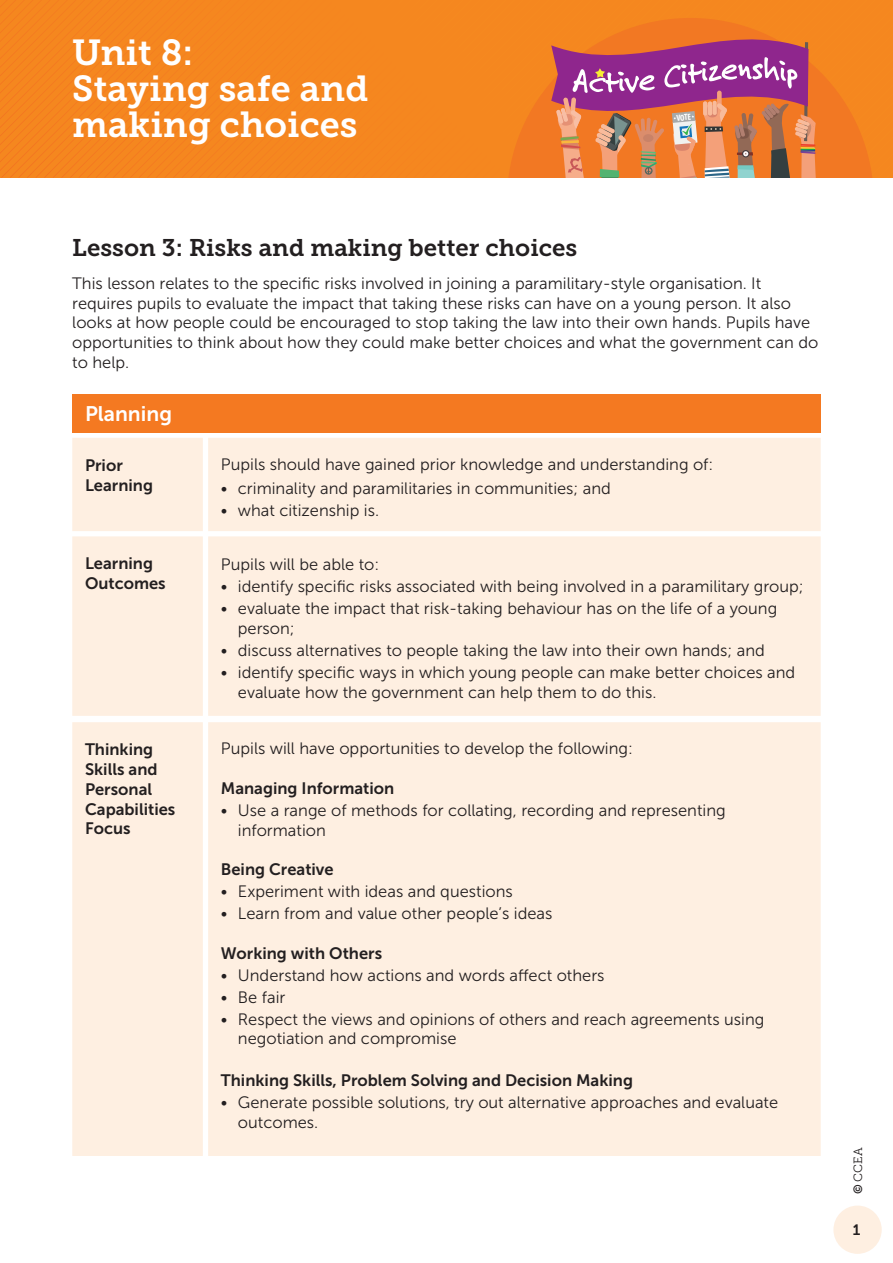
<style>
.page{position:relative;width:893px;height:1263px;background:#fff}
.page>*{position:absolute;margin:0;border:0;box-sizing:border-box;transform-origin:0 0}
.t1{font:36px/36px "Museo Slab 700";color:#fff}
.H1{font:24px "Museo Slab 700";color:#231f20}
.Table_H1{font:21px "Museo Sans 700";color:#fff}
.Body_Text{font:16.5px/19.8px "Museo Sans 300";color:#231f20}
.Table_H2_Black{font:16.5px "Museo Sans 700";color:#231f20}
.Table_Body_Text{font:16.5px "Museo Sans 300";color:#231f20}
.Table_H2{font:16.5px/19.8px "Museo Sans 700";color:#231f20}
.Table_H2_Black-2{font:16.5px "Museo Sans 300";color:#231f20}
.t2{font:15px "Museo Slab 700";color:#231f20}
.t3{font:12px "Museo Slab 300";color:#231f20}
.t4{font:700 condensed 9px "Myriad Pro";color:#fff}
.s1{font-family:"Museo Sans 700"}
</style>
<div class="page">
<svg style="left:0;top:0;width:893px;height:178px;background:#e97e30"></svg>
<div style="left:833px;top:1205px;width:49px;height:49px;background:#feefe1;border-radius:50%"></div>
<div style="left:208px;top:536px;width:613px;height:180px;background:#feefe1"></div>
<div style="left:72px;top:722px;width:131px;height:434px;background:#feefe1"></div>
<div style="left:208px;top:722px;width:613px;height:434px;background:#feefe1"></div>
<div style="left:72px;top:438px;width:131px;height:278px;background:#feefe1"></div>
<div style="left:208px;top:438px;width:613px;height:93px;background:#feefe1"></div>
<div style="left:72px;top:394px;width:749px;height:38px;background:#f47921"></div>
<h1 class="t1" style="left:72px;top:35px;width:298px">Unit 8:<br>Staying safe and making choices</h1>
<p class="t4" style="left:676px;top:113px;width:16px;rotate:-6deg">VOTE</p>
<p class="H1" style="left:72px;top:234px;width:507px">Lesson 3: Risks and making better choices</p>
<p class="Body_Text" style="left:72px;top:273px;width:748px">This lesson relates to the specific risks involved in joining a paramilitary-style organisation. It requires pupils to evaluate the impact that taking these risks can have on a young person. It also looks at how people could be encouraged to stop taking the law into their own hands. Pupils have opportunities to think about how they could make better choices and what the government can do to help.</p>
<p class="Table_H1" style="left:85px;top:402px;width:88px">Planning</p>
<p class="Table_H2" style="left:85px;top:455px;width:39px">Prior</p>
<p class="Table_H2" style="left:85px;top:475px;width:69px">Learning</p>
<p class="Table_Body_Text" style="left:221px;top:455px;width:494px">Pupils should have gained prior knowledge and understanding of:</p>
<p class="Body_Text" style="left:221px;top:479px;width:392px">• criminality and paramilitaries in communities; and</p>
<p class="Body_Text" style="left:221px;top:500px;width:160px">• what citizenship is.</p>
<p class="Table_H2" style="left:85px;top:554px;width:82px">Learning<br>Outcomes</p>
<p class="Table_Body_Text" style="left:221px;top:556px;width:160px">Pupils will be able to:</p>
<p class="Body_Text" style="left:221px;top:577px;width:584px">• identify specific risks associated with being involved in a paramilitary group;</p>
<p class="Body_Text" style="left:238px;top:599px;width:541px;text-indent:-17px">• evaluate the impact that risk-taking behaviour has on the life of a young person;</p>
<p class="Body_Text" style="left:221px;top:640px;width:545px">• discuss alternatives to people taking the law into their own hands; and</p>
<p class="Body_Text" style="left:238px;top:662px;width:559px;text-indent:-17px">• identify specific ways in which young people can make better choices and evaluate how the government can help them to do this.</p>
<p class="Table_H2" style="left:85px;top:739px;width:92px">Thinking<br>Skills and<br>Personal<br>Capabilities<br>Focus</p>
<p class="Table_H2_Black-2" style="left:221px;top:740px;width:414px">Pupils will have opportunities to develop the following:</p>
<p class="Table_H2_Black" style="left:221px;top:779px;width:175px">Managing Information</p>
<p class="Body_Text" style="left:238px;top:800px;width:489px;text-indent:-17px">• Use a range of methods for collating, recording and representing information</p>
<p class="Table_H2_Black" style="left:221px;top:860px;width:114px">Being Creative</p>
<p class="Body_Text" style="left:221px;top:882px;width:293px">• Experiment with ideas and questions</p>
<p class="Body_Text" style="left:221px;top:904px;width:333px">• Learn from and value other people’s ideas</p>
<p class="Table_H2_Black" style="left:221px;top:944px;width:163px">Working with Others</p>
<p class="Body_Text" style="left:221px;top:965px;width:385px">• Understand how actions and words affect others</p>
<p class="Body_Text" style="left:221px;top:987px;width:66px">• Be fair</p>
<p class="Body_Text" style="left:238px;top:1009px;width:528px;text-indent:-17px">• Respect the views and opinions of others and reach agreements using negotiation and compromise</p>
<p class="Table_H2_Black" style="left:221px;top:1071px;width:414px">Thinking Skills, Problem Solving and Decision Making</p>
<p class="Body_Text" style="left:238px;top:1092px;width:542px;text-indent:-17px">• Generate possible solutions, try out alternative approaches and evaluate outcomes.</p>
<p class="t3" style="left:851px;top:1194px;width:49px;rotate:-90deg"><span class="s1">©</span> CCEA</p>
<p class="t2" style="left:853px;top:1221px;width:9px">1</p>
</div>
